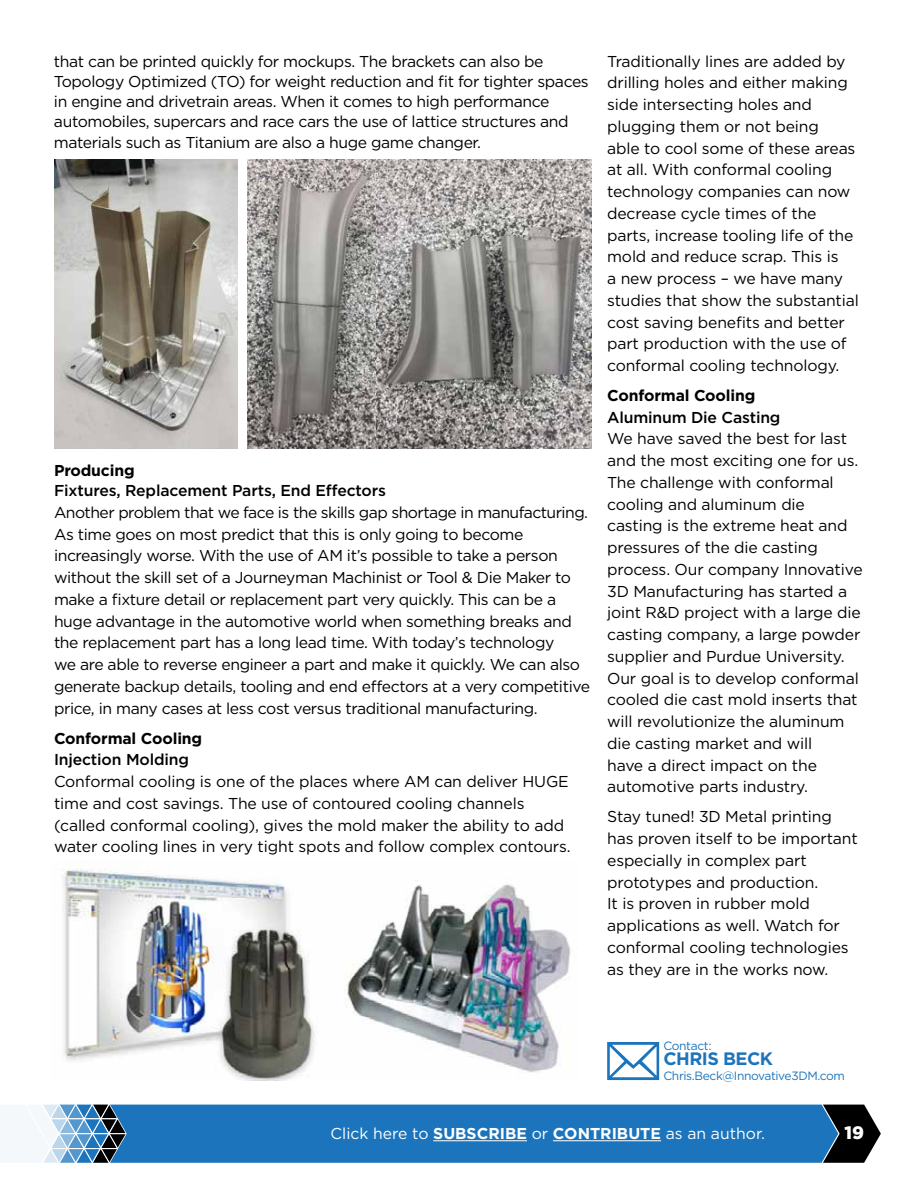
<style>
.page{position:relative;width:918px;height:1188px;background:#fff}
.page>*{position:absolute;margin:0;border:0;box-sizing:border-box;transform-origin:0 0}
.t1{font:700 18px "Gotham";letter-spacing:-.03em;color:#1c75bc}
.t2{font:900 18px "Gotham";color:#fff}
.t3{font:15.75px/21.8px "Gotham";letter-spacing:-.015em;color:#000}
.t4{font:500 15.75px "Gotham";letter-spacing:-.01em;color:#000}
.t5{font:15.75px "Gotham";color:#fff}
.t6{font:700 15.75px "Gotham";letter-spacing:-.01em;color:#000}
.t7{font:12px "Gotham";letter-spacing:-.03em;color:#1c75bc}
.s1{font-weight:700}
</style>
<div class="page">
<img style="left:62px;top:869px;width:509px;height:211px">
<svg style="left:0;top:1104px;width:881px;height:59px;background:#327cb7"></svg>
<hr style="left:51px;top:1118px;width:66px;height:1px;background:#fff">
<hr style="left:59px;top:1133px;width:67px;height:1px;background:#fff">
<hr style="left:51px;top:1148px;width:66px;height:1px;background:#fff">
<svg style="left:607px;top:1042px;width:52px;height:38px"></svg>
<hr style="left:433px;top:1140px;width:94px;height:1px;background:#fff">
<hr style="left:553px;top:1140px;width:108px;height:1px;background:#fff">
<img style="left:248px;top:160px;width:128px;height:289px">
<img style="left:376px;top:160px;width:215px;height:289px">
<img style="left:54px;top:160px;width:183px;height:289px">
<p class="t3" style="left:54px;top:51px;width:536px;line-height:20.2px">that can be printed quickly for mockups. The brackets can also be Topology Optimized (TO) for weight reduction and fit for tighter spaces in engine and drivetrain areas. When it comes to high performance automobiles, supercars and race cars the use of lattice structures and materials such as Titanium are also a huge game changer.</p>
<p class="t6" style="left:54px;top:460px;width:82px">Producing</p>
<p class="t4" style="left:54px;top:480px;width:334px">Fixtures, Replacement Parts, End Effectors</p>
<p class="t3" style="left:54px;top:501px;width:538px">Another problem that we face is the skills gap shortage in manufacturing.<br>As time goes on most predict that this is only going to become increasingly worse. With the use of AM it’s possible to take a person without the skill set of a Journeyman Machinist or Tool &amp; Die Maker to make a fixture detail or replacement part very quickly. This can be a huge advantage in the automotive world when something breaks and the replacement part has a long lead time. With today’s technology<br>we are able to reverse engineer a part and make it quickly. We can also generate backup details, tooling and end effectors at a very competitive price, in many cases at less cost versus traditional manufacturing.</p>
<p class="t6" style="left:54px;top:728px;width:150px">Conformal Cooling</p>
<p class="t4" style="left:54px;top:749px;width:136px">Injection Molding</p>
<p class="t3" style="left:54px;top:770px;width:518px">Conformal cooling is one of the places where AM can deliver HUGE time and cost savings. The use of contoured cooling channels (called conformal cooling), gives the mold maker the ability to add water cooling lines in very tight spots and follow complex contours.</p>
<p class="t3" style="left:607px;top:50px;width:253px">Traditionally lines are added by drilling holes and either making side intersecting holes and plugging them or not being<br>able to cool some of these areas at all. With conformal cooling technology companies can now decrease cycle times of the parts, increase tooling life of the mold and reduce scrap. This is<br>a new process – we have many studies that show the substantial cost saving benefits and better part production with the use of conformal cooling technology.</p>
<p class="t6" style="left:607px;top:385px;width:150px">Conformal Cooling</p>
<p class="t4" style="left:607px;top:407px;width:175px">Aluminum Die Casting</p>
<p class="t3" style="left:607px;top:428px;width:257px">We have saved the best for last and the most exciting one for us.<br>The challenge with conformal cooling and aluminum die casting is the extreme heat and pressures of the die casting process. Our company Innovative<br>3D Manufacturing has started a joint R&amp;D project with a large die casting company, a large powder supplier and Purdue University.<br>Our goal is to develop conformal cooled die cast mold inserts that will revolutionize the aluminum die casting market and will<br>have a direct impact on the automotive parts industry.</p>
<p class="t3" style="left:607px;top:806px;width:252px">Stay tuned! 3D Metal printing has proven itself to be important especially in complex part prototypes and production.<br>It is proven in rubber mold applications as well. Watch for conformal cooling technologies as they are in the works now.</p>
<p class="t7" style="left:663px;top:1038px;width:49px">Contact:</p>
<p class="t1" style="left:663px;top:1047px;width:111px">CHRIS BECK</p>
<p class="t7" style="left:663px;top:1068px;width:183px">Chris.Beck@Innovative3DM.com</p>
<p class="t5" style="left:331px;top:1124px;width:436px">Click here to <span class="s1">SUBSCRIBE</span> or <span class="s1">CONTRIBUTE</span> as an author.</p>
<p class="t2" style="left:844px;top:1120px;width:21px">19</p>
</div>
